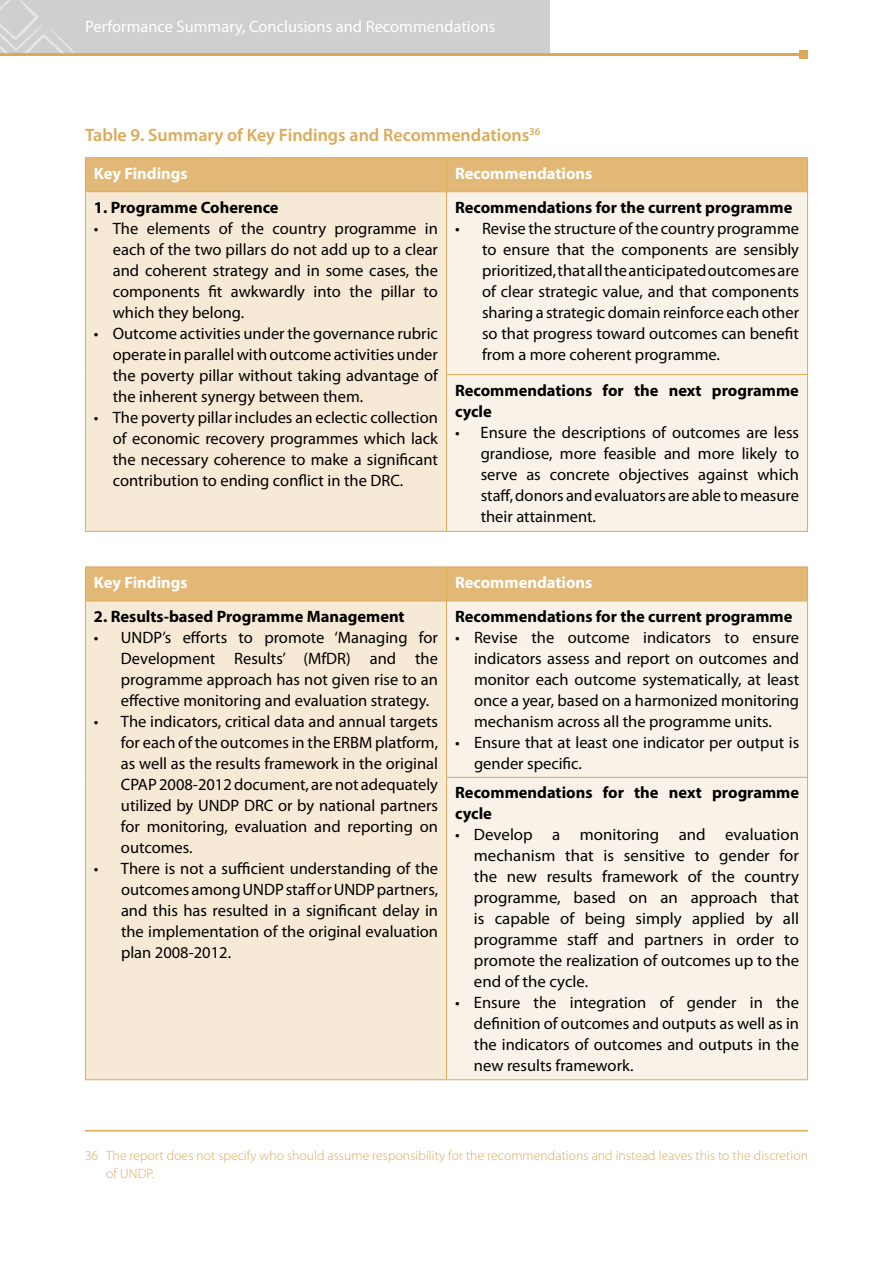
<style>
.page{position:relative;width:893px;height:1263px;background:#fff}
.page>*{position:absolute;margin:0;border:0;box-sizing:border-box;transform-origin:0 0}
.t1{font:600 18px "Myriad Pro";color:#dca959}
.t2{font:16.5px/21px "Myriad Pro";color:#000;text-align:justify}
.t3{font:700 16.5px/21px "Myriad Pro";color:#000}
.t4{font:700 16.5px "Myriad Pro";color:#fff}
.t5{font:16.5px "Myriad Pro";color:#fff}
.t6{font:300 13.5px/18px "Myriad Pro";letter-spacing:.005em;color:#dca959}
</style>
<div class="page">
<div style="left:0;top:0;width:550px;height:55px;background:#cdcfd0"></div>
<svg style="left:0;top:0;width:75px;height:53px"></svg>
<hr style="left:0;top:53px;width:808px;height:3px;background:#dca959">
<div style="left:799px;top:50px;width:9px;height:8px;background:#dca959"></div>
<div style="left:86px;top:158px;width:721px;height:33px;background:#e2b877"></div>
<div style="left:85px;top:192px;width:361px;height:339px;background:#f6e9d6"></div>
<div style="left:447px;top:192px;width:360px;height:339px;background:#f9f2e8"></div>
<hr style="left:85px;top:157px;width:361px;height:1px;background:#dca959">
<hr style="left:85px;top:158px;width:1px;height:33px;background:#dca959">
<hr style="left:446px;top:157px;width:362px;height:1px;background:#dca959">
<hr style="left:446px;top:158px;width:1px;height:33px;background:#dca959">
<hr style="left:807px;top:158px;width:1px;height:33px;background:#dca959">
<hr style="left:85px;top:191px;width:361px;height:1px;background:#dca959">
<hr style="left:446px;top:191px;width:362px;height:1px;background:#dca959">
<hr style="left:85px;top:192px;width:1px;height:183px;background:#dca959">
<hr style="left:85px;top:375px;width:1px;height:156px;background:#dca959">
<hr style="left:446px;top:192px;width:1px;height:182px;background:#dca959">
<hr style="left:807px;top:192px;width:1px;height:182px;background:#dca959">
<hr style="left:446px;top:374px;width:362px;height:1px;background:#dca959">
<hr style="left:446px;top:375px;width:1px;height:156px;background:#dca959">
<hr style="left:807px;top:375px;width:1px;height:156px;background:#dca959">
<hr style="left:85px;top:531px;width:361px;height:1px;background:#dca959">
<hr style="left:446px;top:531px;width:362px;height:1px;background:#dca959">
<hr style="left:85px;top:1130px;width:723px;height:1px;background:#dca959">
<div style="left:86px;top:567px;width:721px;height:33px;background:#e2b877"></div>
<div style="left:85px;top:601px;width:361px;height:479px;background:#f6e9d6"></div>
<div style="left:447px;top:601px;width:360px;height:478px;background:#f9f2e8"></div>
<hr style="left:85px;top:566px;width:361px;height:1px;background:#dca959">
<hr style="left:85px;top:567px;width:1px;height:33px;background:#dca959">
<hr style="left:446px;top:566px;width:362px;height:1px;background:#dca959">
<hr style="left:446px;top:567px;width:1px;height:33px;background:#dca959">
<hr style="left:807px;top:567px;width:1px;height:33px;background:#dca959">
<hr style="left:85px;top:600px;width:361px;height:1px;background:#dca959">
<hr style="left:446px;top:600px;width:362px;height:1px;background:#dca959">
<hr style="left:85px;top:601px;width:1px;height:176px;background:#dca959">
<hr style="left:85px;top:777px;width:1px;height:302px;background:#dca959">
<hr style="left:446px;top:601px;width:1px;height:176px;background:#dca959">
<hr style="left:807px;top:601px;width:1px;height:176px;background:#dca959">
<hr style="left:446px;top:777px;width:362px;height:1px;background:#dca959">
<hr style="left:446px;top:778px;width:1px;height:301px;background:#dca959">
<hr style="left:807px;top:778px;width:1px;height:301px;background:#dca959">
<hr style="left:85px;top:1079px;width:361px;height:1px;background:#dca959">
<hr style="left:446px;top:1079px;width:362px;height:1px;background:#dca959">
<p class="t5" style="left:85px;top:17px;width:412px">Performance Summary, Conclusions and Recommendations</p>
<p class="t1" style="left:85px;top:124px;width:457px">Table 9. Summary of Key Findings and Recommendations<sup>36</sup></p>
<p class="t4" style="left:94px;top:162px;width:95px">Key Findings</p>
<p class="t4" style="left:455px;top:162px;width:139px">Recommendations</p>
<p class="t3" style="left:94px;top:196px;width:186px">1. Programme Coherence</p>
<p class="t2" style="left:113px;top:217px;width:327px;text-indent:-19px">• The elements of the country programme in each of the two pillars do not add up to a clear and coherent strategy and in some cases, the components fit awkwardly into the pillar to which they belong.</p>
<p class="t2" style="left:113px;top:322px;width:327px;text-indent:-19px">• Outcome activities under the governance rubric operate in parallel with outcome activities under the poverty pillar without taking advantage of the inherent synergy between them.</p>
<p class="t2" style="left:113px;top:406px;width:327px;text-indent:-19px">• The poverty pillar includes an eclectic collection of economic recovery programmes which lack the necessary coherence to make a significant contribution to ending confl ict in the DRC.</p>
<p class="t3" style="left:455px;top:196px;width:339px">Recommendations for the current programme</p>
<p class="t2" style="left:482px;top:217px;width:319px;text-indent:-27px">• Revise the structure of the country programme to ensure that the components are sensibly prioritized, that all the anticipated outcomes are of clear strategic value, and that components sharing a strategic domain reinforce each other so that progress toward outcomes can benefit from a more coherent programme.</p>
<p class="t3" style="left:455px;top:379px;width:345px">Recommendations for the next programme cycle</p>
<p class="t2" style="left:481px;top:421px;width:320px;text-indent:-26px">• Ensure the descriptions of outcomes are less grandiose, more feasible and more likely to serve as concrete objectives against which staff, donors and evaluators are able to measure their attainment.</p>
<p class="t4" style="left:94px;top:571px;width:95px">Key Findings</p>
<p class="t4" style="left:455px;top:571px;width:139px">Recommendations</p>
<p class="t3" style="left:94px;top:605px;width:312px">2. Results-based Programme Management</p>
<p class="t2" style="left:121px;top:626px;width:319px;text-indent:-27px">• UNDP’s efforts to promote ‘Managing for Development Results’ (MfDR) and the programme approach has not given rise to an effective monitoring and evaluation strategy.</p>
<p class="t2" style="left:121px;top:710px;width:319px;text-indent:-27px">• The indicators, critical data and annual targets for each of the outcomes in the ERBM platform, as well as the results framework in the original CPAP 2008-2012 document, are not adequately utilized by UNDP DRC or by national partners for monitoring, evaluation and reporting on outcomes.</p>
<p class="t2" style="left:121px;top:858px;width:319px;text-indent:-27px">• There is not a sufficient understanding of the outcomes among UNDP staff or UNDP partners, and this has resulted in a significant delay in the implementation of the original evaluation plan 2008-2012.</p>
<p class="t3" style="left:455px;top:605px;width:339px">Recommendations for the current programme</p>
<p class="t2" style="left:474px;top:627px;width:327px;text-indent:-19px">• Revise the outcome indicators to ensure indicators assess and report on outcomes and monitor each outcome systematically, at least once a year, based on a harmonized monitoring mechanism across all the programme units.</p>
<p class="t2" style="left:474px;top:732px;width:327px;text-indent:-19px">• Ensure that at least one indicator per output is gender specific.</p>
<p class="t3" style="left:455px;top:782px;width:345px">Recommendations for the next programme cycle</p>
<p class="t2" style="left:474px;top:824px;width:327px;text-indent:-19px">• Develop a monitoring and evaluation mechanism that is sensitive to gender for the new results framework of the country programme, based on an approach that is capable of being simply applied by all programme staff and partners in order to promote the realization of outcomes up to the end of the cycle.</p>
<p class="t2" style="left:474px;top:992px;width:327px;text-indent:-19px">• Ensure the integration of gender in the definition of outcomes and outputs as well as in the indicators of outcomes and outputs in the new results framework.</p>
<p class="t6" style="left:106px;top:1146px;width:703px;text-indent:-21px">36 The report does not specify who should assume responsibility for the recommendations and instead leaves this to the discretion of UNDP.</p>
</div>
